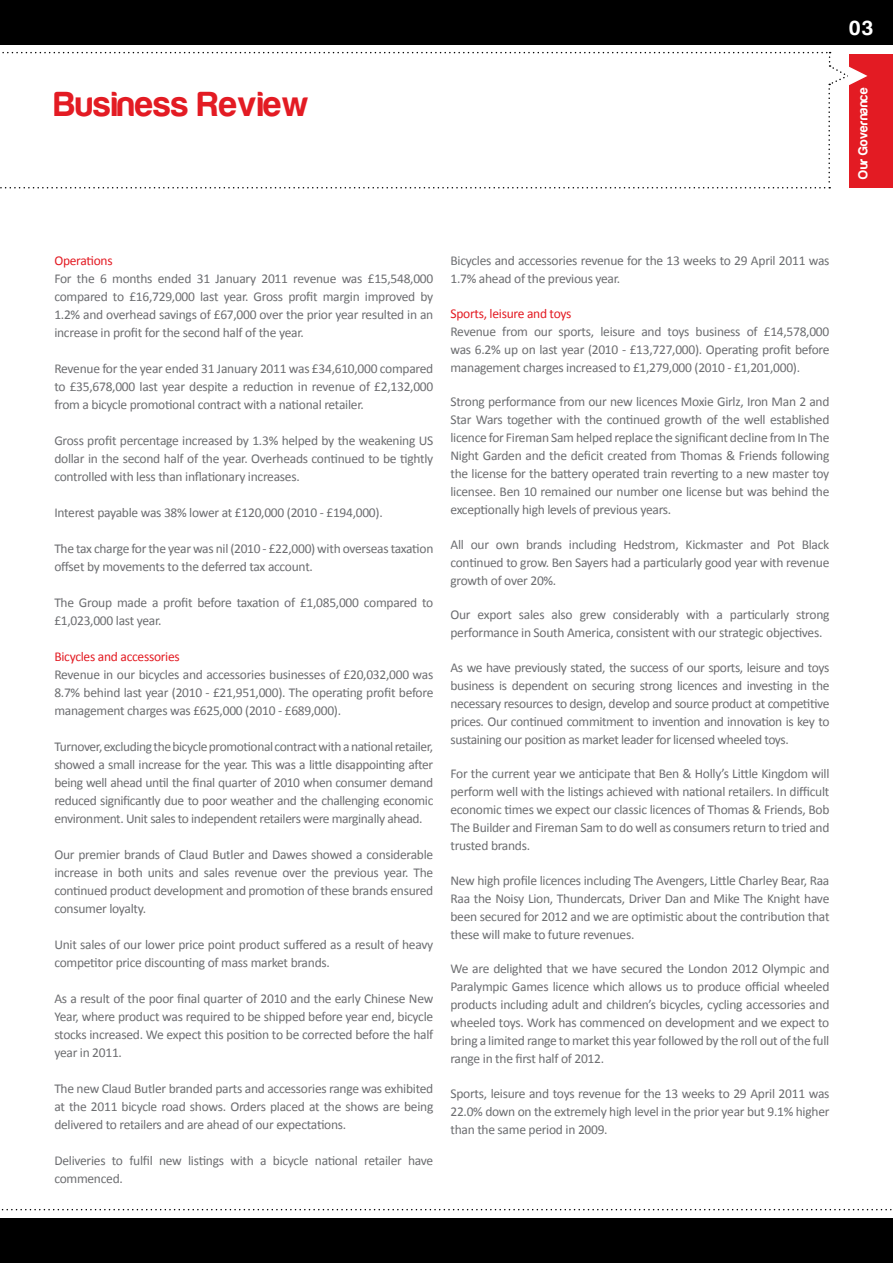
<style>
.page{position:relative;width:893px;height:1263px;background:#fff}
.page>*{position:absolute;margin:0;border:0;box-sizing:border-box;transform-origin:0 0}
.t1{font:36px "Harabara";letter-spacing:.02em;color:#e31b23}
.t2{font:21px "Harabara";color:#fff}
.t3{font:13.5px/18px "Calibri";letter-spacing:-.02em;color:#6d6e71;text-align:justify}
.t4{font:13.5px "Calibri";letter-spacing:-.02em;color:#e31b23}
.t5{font:13.5px "Harabara";letter-spacing:.01em;color:#fff}
.s1{color:#000}
</style>
<div class="page">
<div style="left:0;top:0;width:893px;height:45px;background:#000"></div>
<svg style="left:1px;top:1209px;width:891px;height:1px"></svg>
<div style="left:0;top:1218px;width:893px;height:45px;background:#000"></div>
<div style="left:849px;top:54px;width:44px;height:133px;background:#e31b23"></div>
<svg style="left:0;top:52px;width:867px;height:136px"></svg>
<h1 class="t1" style="left:54px;top:85px;width:256px">Business Review</h1>
<h2 class="t2" style="left:850px;top:17px;width:25px">03<span class="s1">01</span></h2>
<p class="t5" style="left:856px;top:179px;width:93px;rotate:-90deg">Our Governance</p>
<p class="t4" style="left:54px;top:252px;width:60px">Operations</p>
<p class="t3" style="left:54px;top:269px;width:380px">For the 6 months ended 31 January 2011 revenue was £15,548,000 compared to £16,729,000 last year. Gross profit margin improved by 1.2% and overhead savings of £67,000 over the prior year resulted in an increase in profit for the second half of the year.</p>
<p class="t3" style="left:54px;top:359px;width:380px">Revenue for the year ended 31 January 2011 was £34,610,000 compared to £35,678,000 last year despite a reduction in revenue of £2,132,000 from a bicycle promotional contract with a national retailer.</p>
<p class="t3" style="left:54px;top:431px;width:380px">Gross profit percentage increased by 1.3% helped by the weakening US dollar in the second half of the year. Overheads continued to be tightly controlled with less than inflationary increases.</p>
<p class="t3" style="left:54px;top:503px;width:330px">Interest payable was 38% lower at £120,000 (2010 - £194,000).</p>
<p class="t3" style="left:54px;top:539px;width:381px">The tax charge for the year was nil (2010 - £22,000) with overseas taxation offset by movements to the deferred tax account.</p>
<p class="t3" style="left:54px;top:593px;width:381px">The Group made a profit before taxation of £1,085,000 compared to £1,023,000 last year.</p>
<p class="t4" style="left:54px;top:648px;width:127px">Bicycles and accessories</p>
<p class="t3" style="left:54px;top:665px;width:381px">Revenue in our bicycles and accessories businesses of £20,032,000 was 8.7% behind last year (2010 - £21,951,000). The operating profit before management charges was £625,000 (2010 - £689,000).</p>
<p class="t3" style="left:54px;top:737px;width:380px">Turnover, excluding the bicycle promotional contract with a national retailer, showed a small increase for the year. This was a little disappointing after being well ahead until the final quarter of 2010 when consumer demand reduced significantly due to poor weather and the challenging economic environment. Unit sales to independent retailers were marginally ahead.</p>
<p class="t3" style="left:54px;top:845px;width:380px">Our premier brands of Claud Butler and Dawes showed a considerable increase in both units and sales revenue over the previous year. The continued product development and promotion of these brands ensured consumer loyalty.</p>
<p class="t3" style="left:54px;top:935px;width:380px">Unit sales of our lower price point product suffered as a result of heavy competitor price discounting of mass market brands.</p>
<p class="t3" style="left:54px;top:989px;width:381px">As a result of the poor final quarter of 2010 and the early Chinese New Year, where product was required to be shipped before year end, bicycle stocks increased. We expect this position to be corrected before the half year in 2011.</p>
<p class="t3" style="left:54px;top:1079px;width:381px">The new Claud Butler branded parts and accessories range was exhibited at the 2011 bicycle road shows. Orders placed at the shows are being delivered to retailers and are ahead of our expectations.</p>
<p class="t3" style="left:54px;top:1151px;width:380px">Deliveries to fulfil new listings with a bicycle national retailer have commenced.</p>
<p class="t3" style="left:450px;top:251px;width:380px">Bicycles and accessories revenue for the 13 weeks to 29 April 2011 was<br>1.7% ahead of the previous year.</p>
<p class="t4" style="left:450px;top:305px;width:123px">Sports, leisure and toys</p>
<p class="t3" style="left:450px;top:322px;width:381px">Revenue from our sports, leisure and toys business of £14,578,000 was 6.2% up on last year (2010 - £13,727,000). Operating profit before management charges increased to £1,279,000 (2010 - £1,201,000).</p>
<p class="t3" style="left:450px;top:392px;width:380px">Strong performance from our new licences Moxie Girlz, Iron Man 2 and Star Wars together with the continued growth of the well established licence for Fireman Sam helped replace the significant decline from In The Night Garden and the deficit created from Thomas &amp; Friends following the license for the battery operated train reverting to a new master toy licensee. Ben 10 remained our number one license but was behind the exceptionally high levels of previous years.</p>
<p class="t3" style="left:450px;top:535px;width:380px">All our own brands including Hedstrom, Kickmaster and Pot Black continued to grow. Ben Sayers had a particularly good year with revenue growth of over 20%.</p>
<p class="t3" style="left:450px;top:605px;width:381px">Our export sales also grew considerably with a particularly strong performance in South America, consistent with our strategic objectives.</p>
<p class="t3" style="left:450px;top:658px;width:380px">As we have previously stated, the success of our sports, leisure and toys business is dependent on securing strong licences and investing in the necessary resources to design, develop and source product at competitive prices. Our continued commitment to invention and innovation is key to sustaining our position as market leader for licensed wheeled toys.</p>
<p class="t3" style="left:450px;top:764px;width:380px">For the current year we anticipate that Ben &amp; Holly’s Little Kingdom will perform well with the listings achieved with national retailers. In difficult economic times we expect our classic licences of Thomas &amp; Friends, Bob The Builder and Fireman Sam to do well as consumers return to tried and trusted brands.</p>
<p class="t3" style="left:450px;top:871px;width:381px">New high profile licences including The Avengers, Little Charley Bear, Raa Raa the Noisy Lion, Thundercats, Driver Dan and Mike The Knight have been secured for 2012 and we are optimistic about the contribution that these will make to future revenues.</p>
<p class="t3" style="left:450px;top:959px;width:381px">We are delighted that we have secured the London 2012 Olympic and Paralympic Games licence which allows us to produce official wheeled products including adult and children’s bicycles, cycling accessories and wheeled toys. Work has commenced on development and we expect to bring a limited range to market this year followed by the roll out of the full range in the first half of 2012.</p>
<p class="t3" style="left:450px;top:1083px;width:380px">Sports, leisure and toys revenue for the 13 weeks to 29 April 2011 was 22.0% down on the extremely high level in the prior year but 9.1% higher than the same period in 2009.</p>
</div>
